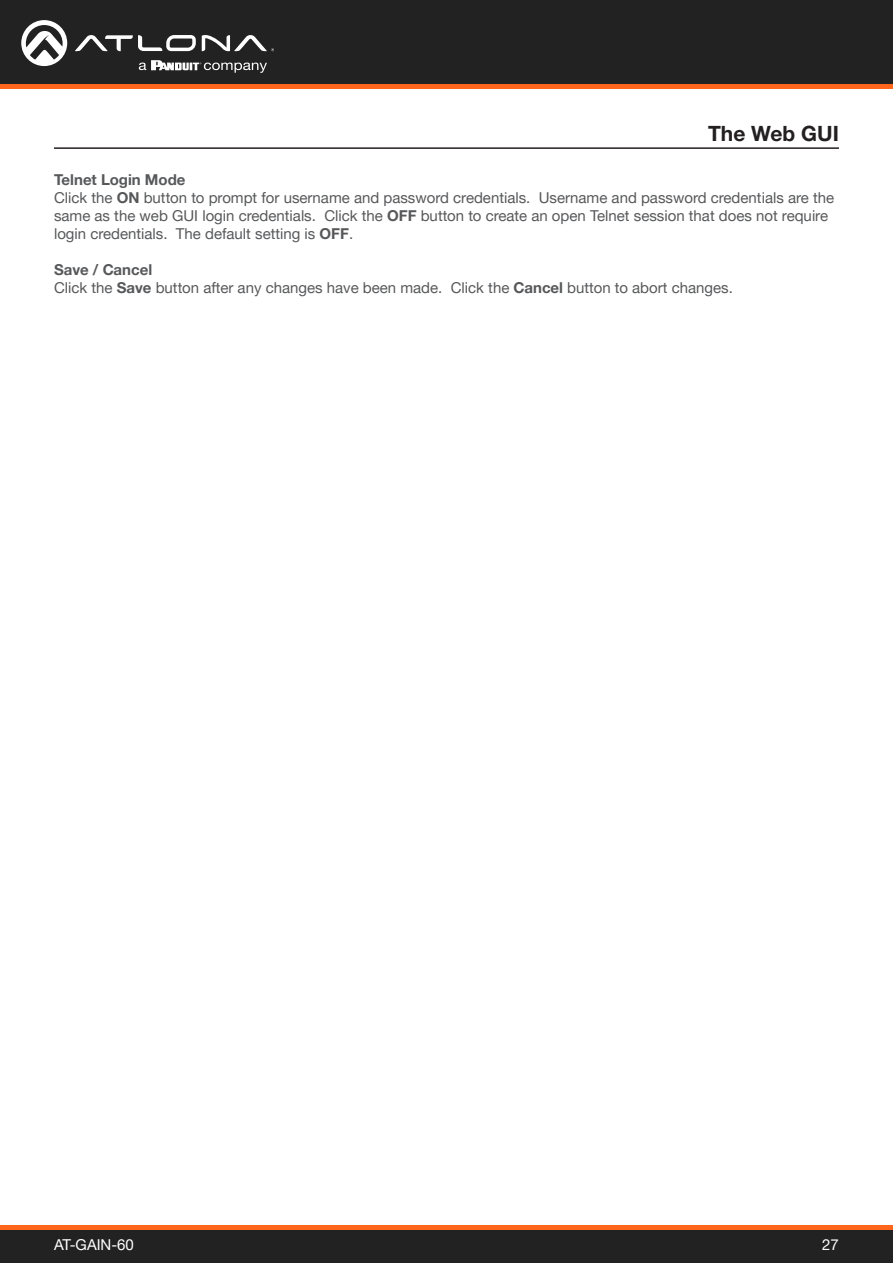
<style>
.page{position:relative;width:893px;height:1263px;background:#fff}
.page>*{position:absolute;margin:0;border:0;box-sizing:border-box;transform-origin:0 0}
.Non_TOC_Section_Header_Right_Align{font:700 21px "Helvetica Neue LTW1 G";color:#231f20}
.General_Text{font:15px/18px "Helvetica Neue LTW1 G";color:#57585a}
.t1{font:15px "Helvetica Neue LTW1 G";color:#fff}
.s1{font-weight:700}
</style>
<div class="page">
<div style="left:0;top:1227px;width:893px;height:36px;background:#222"></div>
<hr style="left:0;top:1225px;width:893px;height:4px;background:#ff661c">
<div style="left:0;top:0;width:893px;height:84px;background:#222"></div>
<hr style="left:0;top:84px;width:893px;height:4px;background:#ff661c">
<svg style="left:75px;top:35px;width:121px;height:16px"></svg>
<svg style="left:202px;top:35px;width:72px;height:16px"></svg>
<svg style="left:21px;top:20px;width:46px;height:46px"></svg>
<svg style="left:139px;top:60px;width:128px;height:13px"></svg>
<hr style="left:54px;top:147px;width:785px;height:2px;background:#231f20">
<p class="Non_TOC_Section_Header_Right_Align" style="left:708px;top:120px;width:132px">The Web GUI</p>
<p class="General_Text" style="left:54px;top:171px;width:782px"><span class="s1">Telnet Login Mode<br></span>Click the <span class="s1">ON</span> button to prompt for username and password credentials. Username and password credentials are the same as the web GUI login credentials. Click the <span class="s1">OFF</span> button to create an open Telnet session that does not require login credentials. The default setting is <span class="s1">OFF</span>.</p>
<p class="General_Text" style="left:54px;top:261px;width:680px"><span class="s1">Save / Cancel<br></span>Click the <span class="s1">Save</span> button after any changes have been made. Click the <span class="s1">Cancel</span> button to abort changes.</p>
<p class="t1" style="left:54px;top:1235px;width:81px">AT-GAIN-60</p>
<p class="t1" style="left:822px;top:1235px;width:18px">27</p>
</div>
